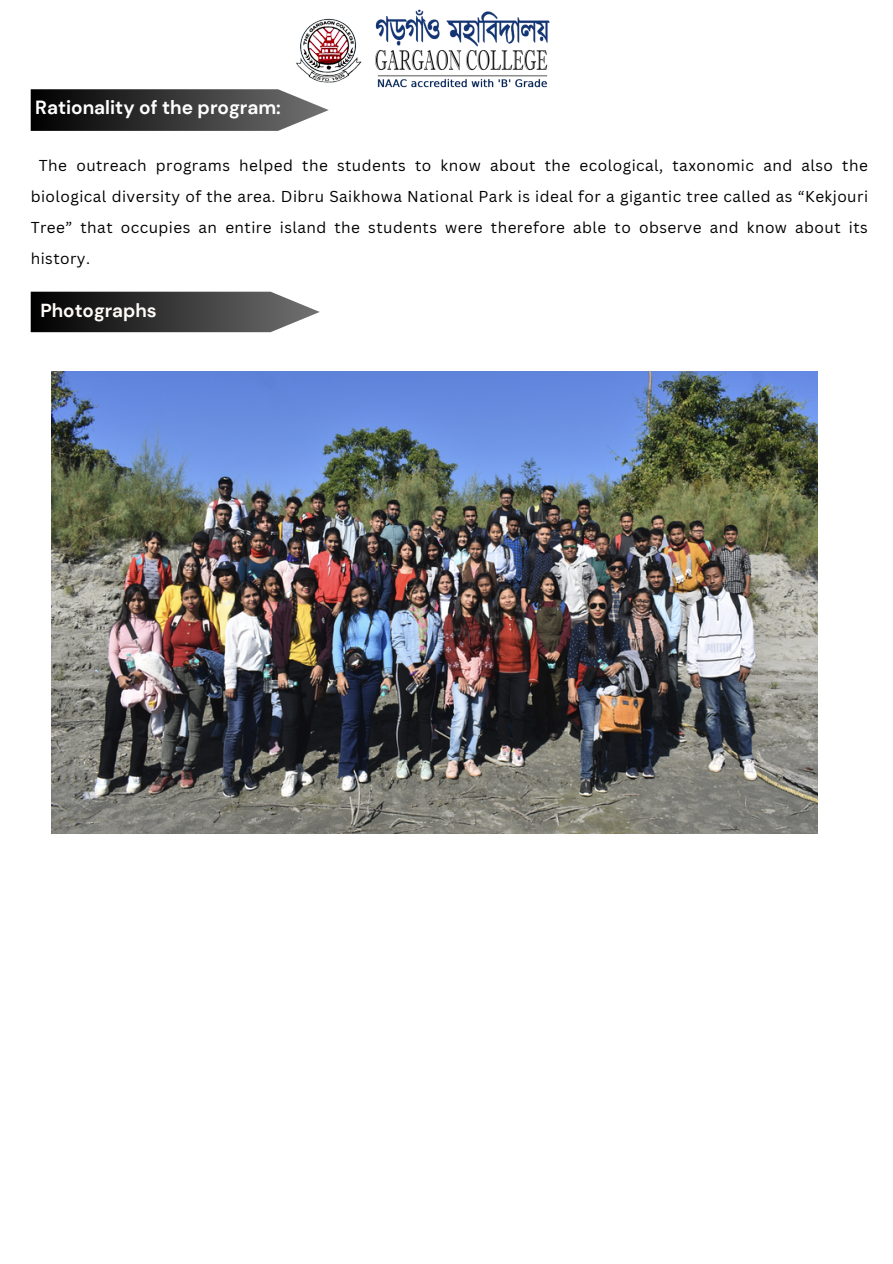
<style>
.page{position:relative;width:893px;height:1264px;background:#fff}
.page>*{position:absolute;margin:0;border:0;box-sizing:border-box;transform-origin:0 0}
.t1{font:700 19.05px "DM Sans";color:#fff}
.t2{font:700 18.75px "DM Sans";color:#fffbf7}
.t3{font:15.3px/31px "Canva Sans";letter-spacing:.03em;color:#000;text-align:justify}
</style>
<div class="page">
<img style="left:52px;top:371px;width:765px;height:462px">
<svg style="left:31px;top:89px;width:298px;height:42px;background:#434343"></svg>
<svg style="left:31px;top:292px;width:289px;height:40px;background:#454545"></svg>
<img style="left:293px;top:10px;width:256px;height:86px">
<p class="t1" style="left:35px;top:95px;width:247px">Rationality of the program:</p>
<p class="t3" style="left:31px;top:149px;width:838px;text-indent:8px">The outreach programs helped the students to know about the ecological, taxonomic and also the biological diversity of the area. Dibru Saikhowa National Park is ideal for a gigantic tree called as “Kekjouri Tree” that occupies an entire island the students were therefore able to observe and know about its history.</p>
<p class="t2" style="left:40px;top:299px;width:118px">Photographs</p>
</div>
